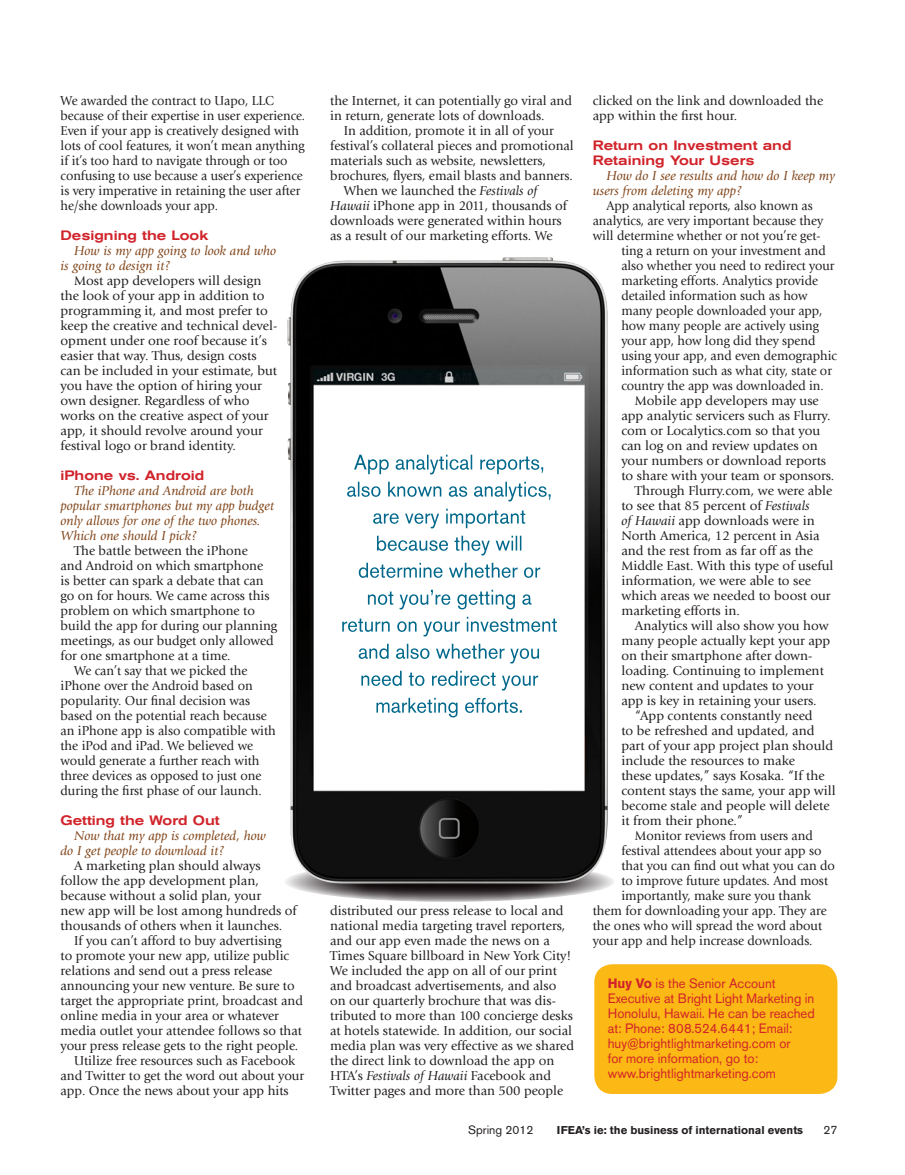
<style>
.page{position:relative;width:905px;height:1175px;background:#fff}
.page>*{position:absolute;margin:0;border:0;box-sizing:border-box;transform-origin:0 0}
.Body_Text{font:13.5px/15px "Giovanni";color:#231f20}
.Body_Text_96{font:13.5px/15px "Giovanni";color:#231f20;scale:.95 1}
.Body_Text_98{font:13.5px/15px "Giovanni";color:#231f20}
.Body_Text_96-2{font:13.5px/15px "Giovanni";color:#231f20;scale:.96 1}
.Body_Text-2{font:italic 13.5px/15px "Giovanni";color:#80451a}
.t1{font:13.5px/15px "Akzidenz Grotesk BE";color:#d1232a}
.Head_6{font:500 expanded 13.5px/15px "Akzidenz Grotesk BE";color:#d1232a;scale:.94 1}
.t2{font:12px "Akzidenz Grotesk BE";color:#231f20}
.t3{font:700 11.25px "Akzidenz Grotesk BE";color:#231f20}
.s1{font-style:italic}
.s2{font-weight:700}
</style>
<div class="page">
<svg style="left:283px;top:861px;width:332px;height:41px;background:#6a6667"></svg>
<div style="left:594px;top:964px;width:243px;height:129px;background:#fcb814;border-radius:18px"></div>
<img style="left:287px;top:257px;width:320px;height:627px">
<div style="left:322px;top:389px;width:252px;height:399px;background:#fff"></div>
<svg style="left:354px;top:454px;width:189px;height:20px"></svg>
<svg style="left:347px;top:482px;width:203px;height:19px"></svg>
<svg style="left:373px;top:509px;width:152px;height:19px"></svg>
<svg style="left:377px;top:535px;width:144px;height:20px"></svg>
<svg style="left:359px;top:562px;width:181px;height:16px"></svg>
<svg style="left:368px;top:590px;width:163px;height:19px"></svg>
<svg style="left:342px;top:616px;width:215px;height:20px"></svg>
<svg style="left:358px;top:643px;width:181px;height:20px"></svg>
<svg style="left:361px;top:670px;width:177px;height:20px"></svg>
<svg style="left:376px;top:698px;width:146px;height:19px"></svg>
<p class="Body_Text_96" style="left:61px;top:93px;width:259px">We awarded the contract to Uapo, LLC because of their expertise in user experience.<br>Even if your app is creatively designed with lots of cool features, it won’t mean anything if it’s too hard to navigate through or too confusing to use because a user’s experience is very imperative in retaining the user after he/she downloads your app.</p>
<p class="Head_6" style="left:61px;top:227px;width:159px">Designing the Look</p>
<p class="Body_Text-2" style="left:61px;top:243px;width:217px;text-indent:14px">How is my app going to look and who is going to design it?</p>
<p class="Body_Text" style="left:61px;top:273px;width:218px;text-indent:14px">Most app developers will design the look of your app in addition to programming it, and most prefer to keep the creative and technical devel&shy;opment under one roof because it’s easier that way. Thus, design costs can be included in your estimate, but you have the option of hiring your own designer. Regardless of who works on the creative aspect of your app, it should revolve around your festival logo or brand identity.</p>
<p class="Head_6" style="left:61px;top:467px;width:154px">iPhone vs. Android</p>
<p class="Body_Text-2" style="left:61px;top:483px;width:215px;text-indent:14px">The iPhone and Android are both popular smartphones but my app budget only allows for one of the two phones.<br>Which one should I pick?</p>
<p class="Body_Text" style="left:61px;top:543px;width:218px;text-indent:13px">The battle between the iPhone<br>and Android on which smartphone<br>is better can spark a debate that can go on for hours. We came across this problem on which smartphone to build the app for during our planning meetings, as our budget only allowed for one smartphone at a time.</p>
<p class="Body_Text_96-2" style="left:61px;top:663px;width:226px;text-indent:14px">We can’t say that we picked the iPhone over the Android based on popularity. Our final decision was based on the potential reach because an iPhone app is also compatible with the iPod and iPad. We believed we would generate a further reach with three devices as opposed to just one during the first phase of our launch.</p>
<p class="Head_6" style="left:61px;top:812px;width:171px">Getting the Word Out</p>
<p class="Body_Text-2" style="left:61px;top:828px;width:207px;text-indent:14px">Now that my app is completed, how do I get people to download it?</p>
<p class="Body_Text" style="left:61px;top:858px;width:238px;text-indent:14px">A marketing plan should always follow the app development plan, because without a solid plan, your<br>new app will be lost among hundreds of thousands of others when it launches.</p>
<p class="Body_Text_98" style="left:61px;top:933px;width:244px;text-indent:13px">If you can’t afford to buy advertising<br>to promote your new app, utilize public relations and send out a press release announcing your new venture. Be sure to target the appropriate print, broadcast and online media in your area or whatever media outlet your attendee follows so that your press release gets to the right people.</p>
<p class="Body_Text_98" style="left:61px;top:1053px;width:245px;text-indent:13px">Utilize free resources such as Facebook and Twitter to get the word out about your app. Once the news about your app hits</p>
<p class="Body_Text_98" style="left:330px;top:93px;width:243px">the Internet, it can potentially go viral and in return, generate lots of downloads.</p>
<p class="Body_Text_98" style="left:330px;top:123px;width:245px;text-indent:14px">In addition, promote it in all of your festival’s collateral pieces and promotional materials such as website, newsletters, brochures, flyers, email blasts and banners.</p>
<p class="Body_Text" style="left:330px;top:183px;width:238px;text-indent:13px">When we launched the <span class="s1">Festivals of Hawaii</span> iPhone app in 2011, thousands of downloads were generated within hours as a result of our marketing efforts. We</p>
<p class="Body_Text" style="left:330px;top:903px;width:245px">distributed our press release to local and national media targeting travel reporters, and our app even made the news on a Times Square billboard in New York City!<br>We included the app on all of our print and broadcast advertisements, and also on our quarterly brochure that was dis&shy;tributed to more than 100 concierge desks at hotels statewide. In addition, our social media plan was very effective as we shared the direct link to download the app on HTA’s <span class="s1">Festivals of Hawaii</span> Facebook and Twitter pages and more than 500 people</p>
<p class="Body_Text" style="left:593px;top:93px;width:232px">clicked on the link and downloaded the app within the first hour.</p>
<p class="Head_6" style="left:592px;top:137px;width:213px">Return on Investment and<br>Retaining Your Users</p>
<p class="Body_Text-2" style="left:592px;top:168px;width:243px;text-indent:14px">How do I see results and how do I keep my users from deleting my app?</p>
<p class="Body_Text_96" style="left:606px;top:198px;width:219px">App analytical reports, also known as</p>
<p class="Body_Text_96" style="left:592px;top:213px;width:244px">analytics, are very important because they</p>
<p class="Body_Text_96" style="left:592px;top:228px;width:241px">will determine whether or not you’re get-</p>
<p class="Body_Text_96" style="left:621px;top:243px;width:217px">ting a return on your investment and</p>
<p class="Body_Text_96" style="left:621px;top:258px;width:226px">also whether you need to redirect your</p>
<p class="Body_Text_96" style="left:621px;top:273px;width:208px">marketing efforts. Analytics provide</p>
<p class="Body_Text_96" style="left:621px;top:288px;width:197px">detailed information such as how</p>
<p class="Body_Text_96" style="left:621px;top:303px;width:213px">many people downloaded your app,</p>
<p class="Body_Text_96" style="left:621px;top:318px;width:209px">how many people are actively using</p>
<p class="Body_Text_96" style="left:621px;top:333px;width:206px">your app, how long did they spend</p>
<p class="Body_Text_96" style="left:621px;top:348px;width:228px">using your app, and even demographic</p>
<p class="Body_Text_96" style="left:621px;top:363px;width:223px">information such as what city, state or</p>
<p class="Body_Text_96" style="left:621px;top:378px;width:214px">country the app was downloaded in.</p>
<p class="Body_Text" style="left:621px;top:393px;width:215px;text-indent:14px">Mobile app developers may use app analytic servicers such as Flurry. com or Localytics.com so that you can log on and review updates on your numbers or download reports to share with your team or sponsors.</p>
<p class="Body_Text" style="left:621px;top:483px;width:213px;text-indent:14px">Through Flurry.com, we were able to see that 85 percent of <span class="s1">Festivals<br>of Hawaii</span> app downloads were in<br>North America, 12 percent in Asia and the rest from as far off as the<br>Middle East. With this type of useful information, we were able to see which areas we needed to boost our marketing efforts in.</p>
<p class="Body_Text" style="left:621px;top:618px;width:210px;text-indent:14px">Analytics will also show you how many people actually kept your app on their smartphone after down&shy;loading. Continuing to implement new content and updates to your app is key in retaining your users.</p>
<p class="Body_Text" style="left:621px;top:708px;width:216px;text-indent:14px">“App contents constantly need<br>to be refreshed and updated, and part of your app project plan should include the resources to make<br>these updates,” says Kosaka. “If the content stays the same, your app will become stale and people will delete it from their phone.”</p>
<p class="Body_Text_96-2" style="left:634px;top:828px;width:187px">Monitor reviews from users and</p>
<p class="Body_Text_96-2" style="left:621px;top:843px;width:210px">festival attendees about your app so</p>
<p class="Body_Text_96-2" style="left:621px;top:858px;width:224px">that you can find out what you can do</p>
<p class="Body_Text_96-2" style="left:621px;top:873px;width:217px">to improve future updates. And most</p>
<p class="Body_Text_96-2" style="left:621px;top:888px;width:199px">importantly, make sure you thank</p>
<p class="Body_Text_96-2" style="left:592px;top:903px;width:245px">them for downloading your app. They are</p>
<p class="Body_Text_96-2" style="left:592px;top:918px;width:240px">the ones who will spread the word about</p>
<p class="Body_Text_96-2" style="left:592px;top:933px;width:230px">your app and help increase downloads.</p>
<p class="t1" style="left:607px;top:975px;width:208px"><span class="s2">Huy Vo</span> is the Senior Account Executive at Bright Light Marketing in Honolulu, Hawaii. He can be reached at: Phone: 808.524.6441; Email: huy@brightlightmarketing.com or<br>for more information, go to: www.brightlightmarketing.com</p>
<p class="t2" style="left:468px;top:1123px;width:67px">Spring 2012</p>
<p class="t3" style="left:556px;top:1124px;width:248px">IFEA’s ie: the business of international events</p>
<p class="t2" style="left:823px;top:1123px;width:15px">27</p>
</div>
